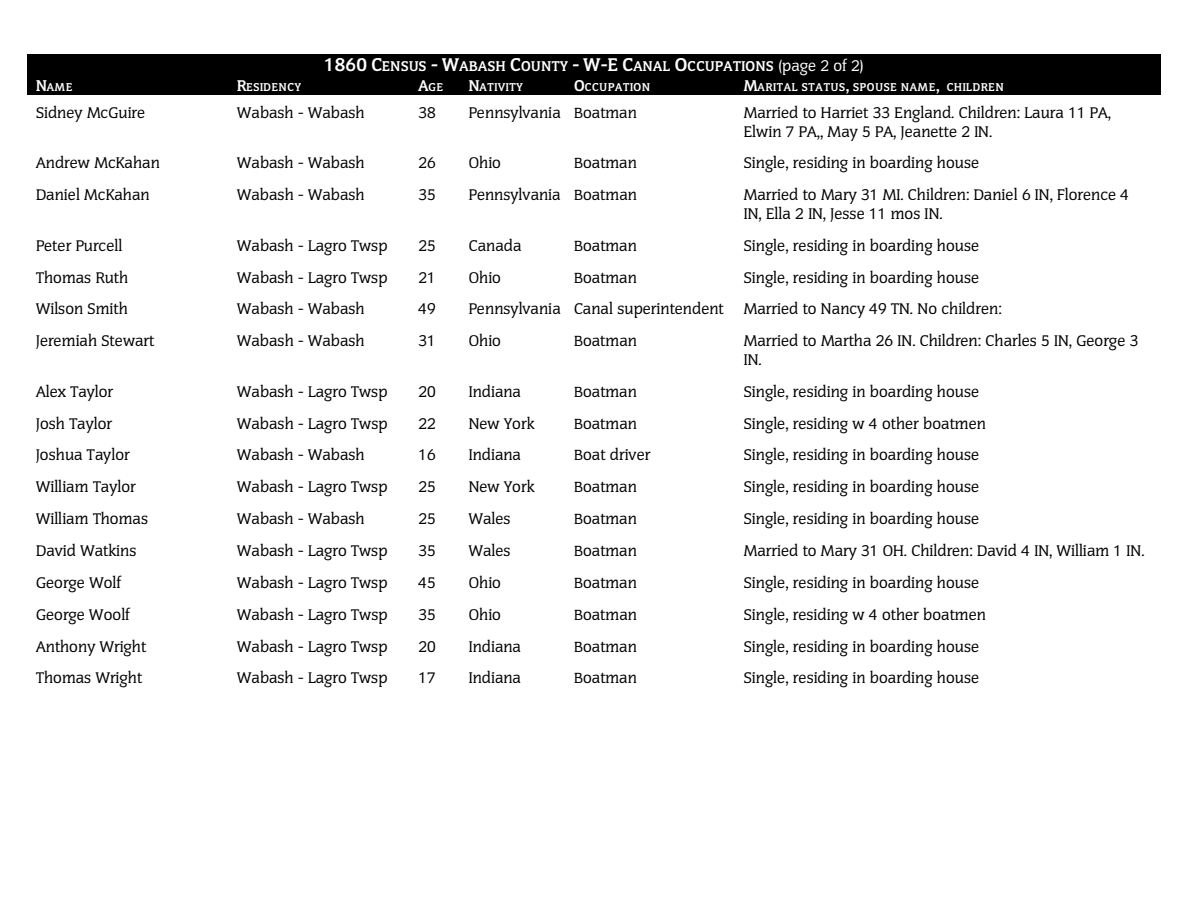
<style>
.page{position:relative;width:1188px;height:918px;background:#fff}
.page>*{position:absolute;margin:0;border:0;box-sizing:border-box;transform-origin:0 0}
.t1{font:16.5px/18.6px "Senate";letter-spacing:.005em;color:#000}
.t2{font:700 15px "Senate";letter-spacing:.035em;color:#fff}
.t3{font:700 12px "Senate";letter-spacing:.07em;color:#fff}
.s1{font-size:19.5px}
.s2{font-weight:400;font-size:16.5px}
.s3{font-size:16.5px}
</style>
<div class="page">
<div style="left:27px;top:54px;width:1134px;height:22px;background:#000"></div>
<div style="left:27px;top:76px;width:201px;height:19px;background:#000"></div>
<div style="left:228px;top:76px;width:181px;height:19px;background:#000"></div>
<div style="left:410px;top:76px;width:50px;height:19px;background:#000"></div>
<div style="left:460px;top:76px;width:105px;height:19px;background:#000"></div>
<div style="left:565px;top:76px;width:170px;height:19px;background:#000"></div>
<div style="left:735px;top:76px;width:426px;height:19px;background:#000"></div>
<p class="t2" style="left:324px;top:58px;width:541px"><span class="s1">1860 C</span>ENSUS <span class="s1">- W</span>ABASH <span class="s1">C</span>OUNTY <span class="s1">- W-E C</span>ANAL <span class="s1">O</span>CCUPATIONS <span class="s2">(page 2 of 2)</span></p>
<p class="t3" style="left:36px;top:81px;width:38px"><span class="s3">N</span>AME</p>
<p class="t3" style="left:237px;top:81px;width:66px"><span class="s3">R</span>ESIDENCY</p>
<p class="t3" style="left:418px;top:81px;width:26px"><span class="s3">A</span>GE</p>
<p class="t3" style="left:469px;top:81px;width:55px"><span class="s3">N</span>ATIVITY</p>
<p class="t3" style="left:574px;top:81px;width:78px"><span class="s3">O</span>CCUPATION</p>
<p class="t3" style="left:744px;top:81px;width:261px"><span class="s3">M</span>ARITAL STATUS<span class="s3">,</span> SPOUSE NAME<span class="s3">,</span> CHILDREN</p>
<p class="t1" style="left:36px;top:104px;width:111px">Sidney McGuire</p>
<p class="t1" style="left:237px;top:104px;width:129px">Wabash - Wabash</p>
<p class="t1" style="left:418px;top:104px;width:19px">38</p>
<p class="t1" style="left:469px;top:104px;width:170px">Pennsylvania Boatman</p>
<p class="t1" style="left:744px;top:104px;width:369px">Married to Harriet 33 England. Children: Laura 11 PA,<br>Elwin 7 PA,, May 5 PA, Jeanette 2 IN.</p>
<p class="t1" style="left:36px;top:155px;width:126px">Andrew McKahan</p>
<p class="t1" style="left:237px;top:155px;width:129px">Wabash - Wabash</p>
<p class="t1" style="left:418px;top:155px;width:19px">26</p>
<p class="t1" style="left:469px;top:155px;width:34px">Ohio</p>
<p class="t1" style="left:574px;top:155px;width:65px">Boatman</p>
<p class="t1" style="left:744px;top:155px;width:237px">Single, residing in boarding house</p>
<p class="t1" style="left:36px;top:186px;width:115px">Daniel McKahan</p>
<p class="t1" style="left:237px;top:186px;width:129px">Wabash - Wabash</p>
<p class="t1" style="left:418px;top:186px;width:19px">35</p>
<p class="t1" style="left:469px;top:186px;width:170px">Pennsylvania Boatman</p>
<p class="t1" style="left:744px;top:186px;width:387px">Married to Mary 31 MI. Children: Daniel 6 IN, Florence 4<br>IN, Ella 2 IN, Jesse 11 mos IN.</p>
<p class="t1" style="left:36px;top:237px;width:88px">Peter Purcell</p>
<p class="t1" style="left:237px;top:237px;width:152px">Wabash - Lagro Twsp</p>
<p class="t1" style="left:418px;top:237px;width:19px">25</p>
<p class="t1" style="left:469px;top:237px;width:54px">Canada</p>
<p class="t1" style="left:574px;top:237px;width:65px">Boatman</p>
<p class="t1" style="left:744px;top:237px;width:237px">Single, residing in boarding house</p>
<p class="t1" style="left:36px;top:269px;width:94px">Thomas Ruth</p>
<p class="t1" style="left:237px;top:269px;width:152px">Wabash - Lagro Twsp</p>
<p class="t1" style="left:418px;top:269px;width:19px">21</p>
<p class="t1" style="left:469px;top:269px;width:34px">Ohio</p>
<p class="t1" style="left:574px;top:269px;width:65px">Boatman</p>
<p class="t1" style="left:744px;top:269px;width:237px">Single, residing in boarding house</p>
<p class="t1" style="left:36px;top:301px;width:93px">Wilson Smith</p>
<p class="t1" style="left:237px;top:301px;width:129px">Wabash - Wabash</p>
<p class="t1" style="left:418px;top:301px;width:19px">49</p>
<p class="t1" style="left:469px;top:301px;width:535px">Pennsylvania Canal superintendent Married to Nancy 49 TN. No children:</p>
<p class="t1" style="left:36px;top:332px;width:120px">Jeremiah Stewart</p>
<p class="t1" style="left:237px;top:332px;width:129px">Wabash - Wabash</p>
<p class="t1" style="left:418px;top:332px;width:19px">31</p>
<p class="t1" style="left:469px;top:332px;width:34px">Ohio</p>
<p class="t1" style="left:574px;top:332px;width:65px">Boatman</p>
<p class="t1" style="left:744px;top:332px;width:396px">Married to Martha 26 IN. Children: Charles 5 IN, George 3<br>IN.</p>
<p class="t1" style="left:36px;top:383px;width:79px">Alex Taylor</p>
<p class="t1" style="left:237px;top:383px;width:152px">Wabash - Lagro Twsp</p>
<p class="t1" style="left:418px;top:383px;width:19px">20</p>
<p class="t1" style="left:469px;top:383px;width:54px">Indiana</p>
<p class="t1" style="left:574px;top:383px;width:65px">Boatman</p>
<p class="t1" style="left:744px;top:383px;width:237px">Single, residing in boarding house</p>
<p class="t1" style="left:36px;top:415px;width:78px">Josh Taylor</p>
<p class="t1" style="left:237px;top:415px;width:152px">Wabash - Lagro Twsp</p>
<p class="t1" style="left:419px;top:415px;width:19px">22</p>
<p class="t1" style="left:469px;top:415px;width:67px">New York</p>
<p class="t1" style="left:574px;top:415px;width:65px">Boatman</p>
<p class="t1" style="left:744px;top:415px;width:244px">Single, residing w 4 other boatmen</p>
<p class="t1" style="left:36px;top:447px;width:95px">Joshua Taylor</p>
<p class="t1" style="left:237px;top:447px;width:129px">Wabash - Wabash</p>
<p class="t1" style="left:418px;top:447px;width:19px">16</p>
<p class="t1" style="left:469px;top:447px;width:54px">Indiana</p>
<p class="t1" style="left:574px;top:447px;width:78px">Boat driver</p>
<p class="t1" style="left:744px;top:447px;width:237px">Single, residing in boarding house</p>
<p class="t1" style="left:36px;top:478px;width:101px">William Taylor</p>
<p class="t1" style="left:237px;top:478px;width:152px">Wabash - Lagro Twsp</p>
<p class="t1" style="left:418px;top:478px;width:19px">25</p>
<p class="t1" style="left:469px;top:478px;width:67px">New York</p>
<p class="t1" style="left:574px;top:478px;width:65px">Boatman</p>
<p class="t1" style="left:744px;top:478px;width:237px">Single, residing in boarding house</p>
<p class="t1" style="left:36px;top:510px;width:114px">William Thomas</p>
<p class="t1" style="left:237px;top:510px;width:129px">Wabash - Wabash</p>
<p class="t1" style="left:418px;top:510px;width:19px">25</p>
<p class="t1" style="left:469px;top:510px;width:43px">Wales</p>
<p class="t1" style="left:574px;top:510px;width:65px">Boatman</p>
<p class="t1" style="left:744px;top:510px;width:237px">Single, residing in boarding house</p>
<p class="t1" style="left:36px;top:542px;width:102px">David Watkins</p>
<p class="t1" style="left:237px;top:542px;width:152px">Wabash - Lagro Twsp</p>
<p class="t1" style="left:418px;top:542px;width:19px">35</p>
<p class="t1" style="left:469px;top:542px;width:43px">Wales</p>
<p class="t1" style="left:574px;top:542px;width:65px">Boatman</p>
<p class="t1" style="left:744px;top:542px;width:402px">Married to Mary 31 OH. Children: David 4 IN, William 1 IN.</p>
<p class="t1" style="left:36px;top:574px;width:86px">George Wolf</p>
<p class="t1" style="left:237px;top:574px;width:152px">Wabash - Lagro Twsp</p>
<p class="t1" style="left:418px;top:574px;width:19px">45</p>
<p class="t1" style="left:469px;top:574px;width:34px">Ohio</p>
<p class="t1" style="left:574px;top:574px;width:65px">Boatman</p>
<p class="t1" style="left:744px;top:574px;width:237px">Single, residing in boarding house</p>
<p class="t1" style="left:36px;top:606px;width:95px">George Woolf</p>
<p class="t1" style="left:237px;top:606px;width:152px">Wabash - Lagro Twsp</p>
<p class="t1" style="left:419px;top:606px;width:19px">35</p>
<p class="t1" style="left:469px;top:606px;width:34px">Ohio</p>
<p class="t1" style="left:574px;top:606px;width:65px">Boatman</p>
<p class="t1" style="left:744px;top:606px;width:244px">Single, residing w 4 other boatmen</p>
<p class="t1" style="left:36px;top:638px;width:112px">Anthony Wright</p>
<p class="t1" style="left:237px;top:638px;width:152px">Wabash - Lagro Twsp</p>
<p class="t1" style="left:418px;top:638px;width:19px">20</p>
<p class="t1" style="left:469px;top:638px;width:54px">Indiana</p>
<p class="t1" style="left:574px;top:638px;width:65px">Boatman</p>
<p class="t1" style="left:744px;top:638px;width:237px">Single, residing in boarding house</p>
<p class="t1" style="left:36px;top:670px;width:108px">Thomas Wright</p>
<p class="t1" style="left:237px;top:670px;width:152px">Wabash - Lagro Twsp</p>
<p class="t1" style="left:418px;top:670px;width:19px">17</p>
<p class="t1" style="left:469px;top:670px;width:54px">Indiana</p>
<p class="t1" style="left:574px;top:670px;width:65px">Boatman</p>
<p class="t1" style="left:744px;top:670px;width:237px">Single, residing in boarding house</p>
</div>
